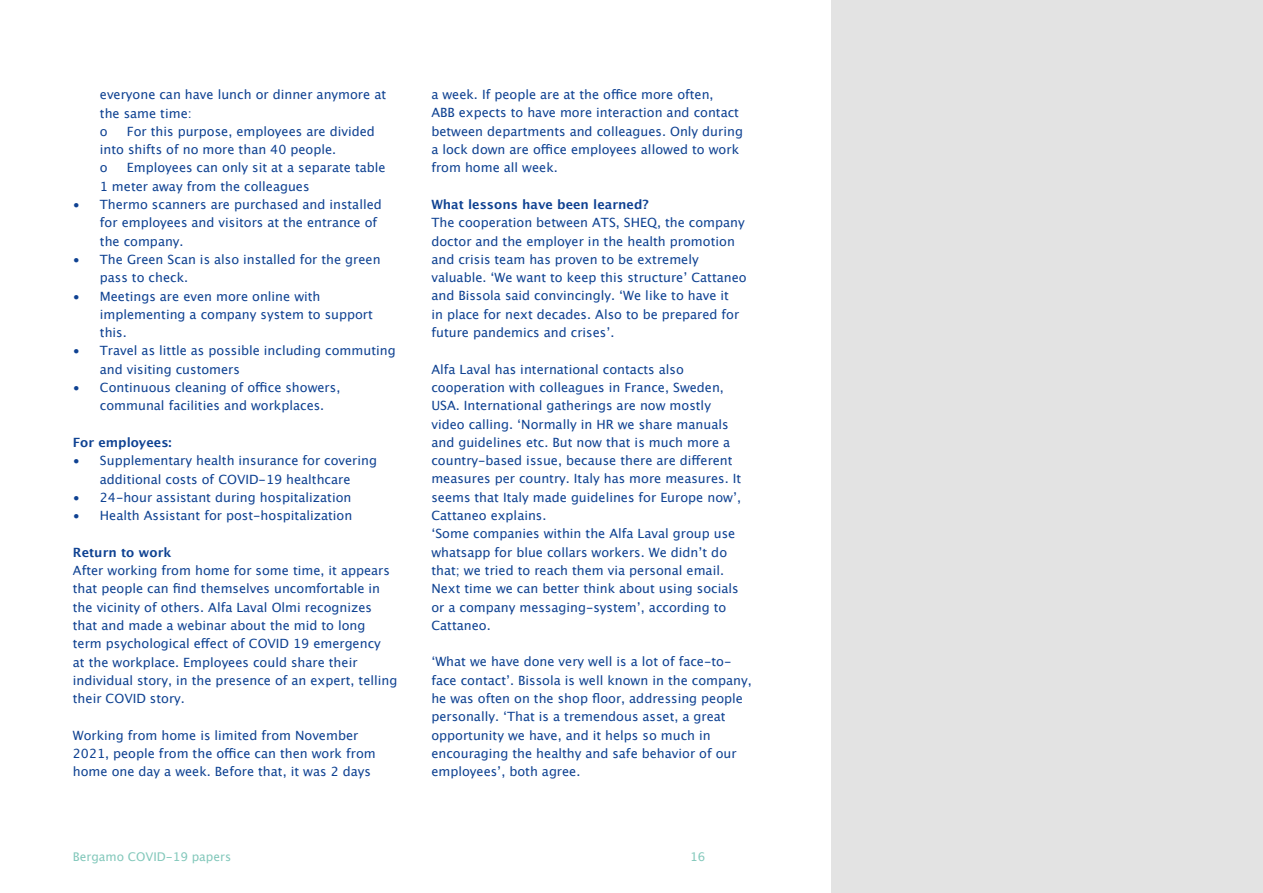
<style>
.page{position:relative;width:1263px;height:893px;background:#fff}
.page>*{position:absolute;margin:0;border:0;box-sizing:border-box;transform-origin:0 0}
.t1{font:12.75px/18.3px "Lucida Grande";color:#0f4292}
.t2{font:700 12.75px "Lucida Grande";color:#0f4292}
.t3{font:12px "Lucida Grande";color:#83c8bb}
</style>
<div class="page">
<div style="left:831px;top:0;width:432px;height:893px;background:#e3e3e3"></div>
<p class="t1" style="left:100px;top:86px;width:288px">everyone can have lunch or dinner anymore at the same time:<br>o</p>
<p class="t1" style="left:100px;top:122px;width:276px;text-indent:27px">For this purpose, employees are divided into shifts of no more than 40 people.<br>o</p>
<p class="t1" style="left:100px;top:159px;width:287px;text-indent:27px">Employees can only sit at a separate table<br>1 meter away from the colleagues</p>
<p class="t1" style="left:100px;top:196px;width:283px;text-indent:-27px">• Thermo scanners are purchased and installed for employees and visitors at the entrance of the company.</p>
<p class="t1" style="left:100px;top:250px;width:282px;text-indent:-27px">• The Green Scan is also installed for the green pass to check.</p>
<p class="t1" style="left:100px;top:287px;width:275px;text-indent:-27px">• Meetings are even more online with implementing a company system to support this.</p>
<p class="t1" style="left:100px;top:342px;width:297px;text-indent:-27px">• Travel as little as possible including commuting and visiting customers</p>
<p class="t1" style="left:100px;top:378px;width:242px;text-indent:-27px">• Continuous cleaning of office showers, communal facilities and workplaces.</p>
<p class="t2" style="left:73px;top:432px;width:100px">For employees:</p>
<p class="t1" style="left:73px;top:452px;width:306px;text-align:center">• Supplementary health insurance for covering additional costs of COVID-19 healthcare</p>
<p class="t1" style="left:73px;top:488px;width:280px">• 24-hour assistant during hospitalization</p>
<p class="t1" style="left:73px;top:507px;width:281px">• Health Assistant for post-hospitalization</p>
<p class="t2" style="left:73px;top:542px;width:100px">Return to work</p>
<p class="t1" style="left:73px;top:561px;width:326px">After working from home for some time, it appears that people can find themselves uncomfortable in the vicinity of others. Alfa Laval Olmi recognizes that and made a webinar about the mid to long term psychological effect of COVID 19 emergency<br>at the workplace. Employees could share their individual story, in the presence of an expert, telling their COVID story.</p>
<p class="t1" style="left:73px;top:726px;width:304px">Working from home is limited from November<br>2021, people from the office can then work from home one day a week. Before that, it was 2 days</p>
<p class="t1" style="left:431px;top:86px;width:313px">a week. If people are at the office more often,<br>ABB expects to have more interaction and contact between departments and colleagues. Only during a lock down are office employees allowed to work from home all week.</p>
<p class="t2" style="left:431px;top:194px;width:219px">What lessons have been learned?</p>
<p class="t1" style="left:431px;top:214px;width:317px">The cooperation between ATS, SHEQ, the company doctor and the employer in the health promotion and crisis team has proven to be extremely valuable. ‘We want to keep this structure’ Cattaneo and Bissola said convincingly. ‘We like to have it<br>in place for next decades. Also to be prepared for future pandemics and crises’.</p>
<p class="t1" style="left:431px;top:360px;width:311px">Alfa Laval has international contacts also cooperation with colleagues in France, Sweden, USA. International gatherings are now mostly video calling. ‘Normally in HR we share manuals and guidelines etc. But now that is much more a country-based issue, because there are different measures per country. Italy has more measures. It seems that Italy made guidelines for Europe now’, Cattaneo explains.<br>‘Some companies within the Alfa Laval group use whatsapp for blue collars workers. We didn’t do that; we tried to reach them via personal email.<br>Next time we can better think about using socials or a company messaging-system’, according to Cattaneo.</p>
<p class="t1" style="left:431px;top:653px;width:322px">‘What we have done very well is a lot of face-to&shy;face contact’. Bissola is well known in the company, he was often on the shop floor, addressing people personally. ‘That is a tremendous asset, a great opportunity we have, and it helps so much in encouraging the healthy and safe behavior of our employees’, both agree.</p>
<p class="t3" style="left:73px;top:850px;width:160px">Bergamo COVID-19 papers</p>
<p class="t3" style="left:690px;top:850px;width:17px">16</p>
</div>
